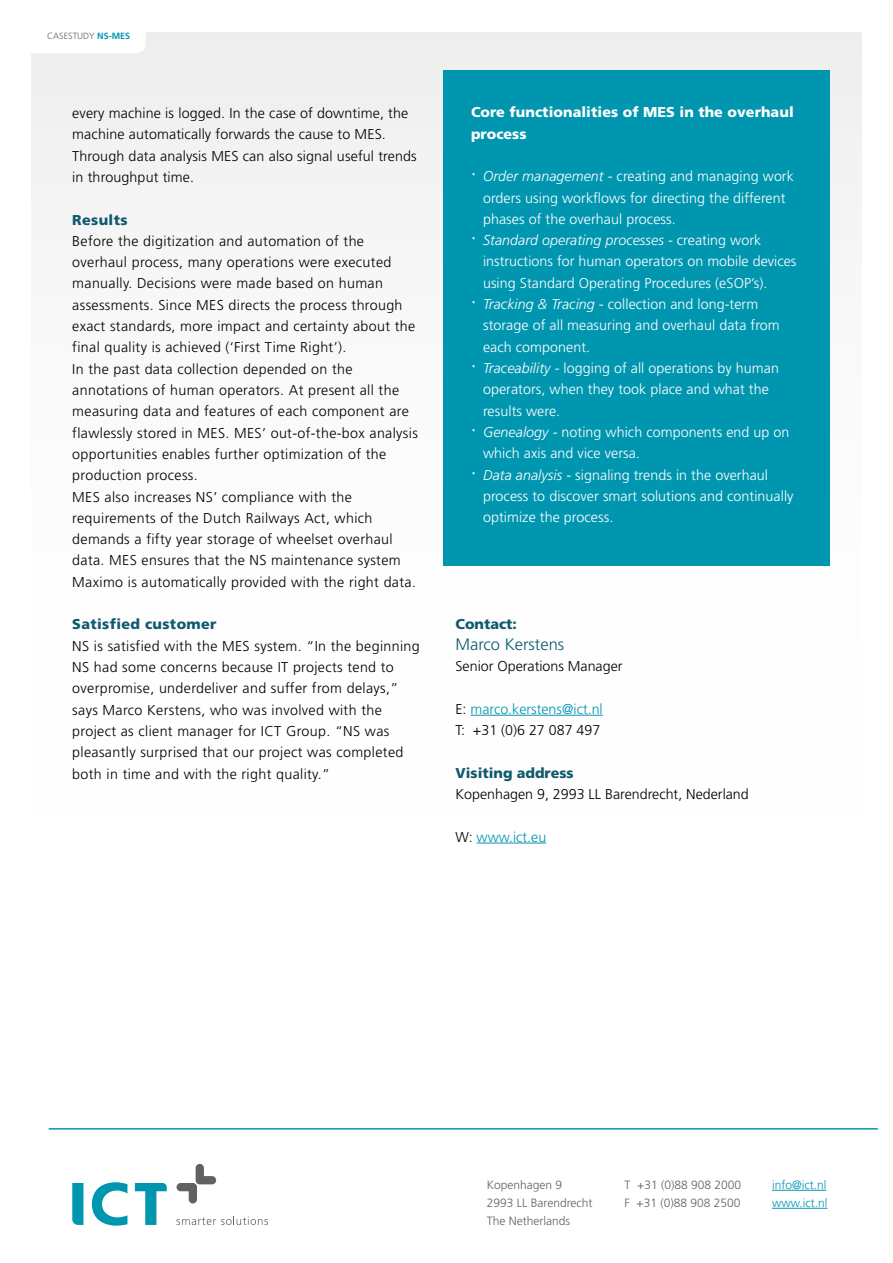
<style>
.page{position:relative;width:893px;height:1263px;background:#fff}
.page>*{position:absolute;margin:0;border:0;box-sizing:border-box;transform-origin:0 0}
.t1{font:300 16.5px "Frutiger LT Std";color:#0f596e}
.t2{font:300 14.25px/21.3px "Frutiger LT Std";letter-spacing:.025em;color:#000}
.t3{font:300 14.25px "Frutiger LT Std";letter-spacing:.005em;color:#fff}
.t4{font:300 14.25px "Frutiger LT Std";color:#000}
.t5{font:300 14.25px/21.3px "Frutiger LT Std";color:#0096b0}
.t6{font:900 14.25px/21.3px "Frutiger LT Std";letter-spacing:.005em;color:#fff}
.t7{font:italic 300 14.25px "Frutiger LT Std";letter-spacing:.005em;color:#fff}
.t8{font:900 14.25px "Frutiger LT Std";letter-spacing:.025em;color:#0f596e}
.t9{font:900 14.25px "Frutiger LT Std";color:#0f596e}
.t10{font:300 12px/18px "Frutiger LT Std";color:#616160}
.t11{font:300 12px/18px "Frutiger LT Std";color:#0096b0}
.t12{font:300 9px "Frutiger LT Std";color:#616160}
.s1{font-weight:700;color:#0097b1}
.s2{font-family:"Tahoma";font-weight:400}
.s3{font-style:italic}
.s4{font-family:"Tahoma";font-weight:400;font-style:normal}
.s5{font-style:normal}
.s6{color:#000}
</style>
<div class="page">
<div style="left:32px;top:32px;width:829px;height:1194px;background:linear-gradient(to right,#fafbfb,#fefefe)"></div>
<svg style="left:32px;top:32px;width:114px;height:21px"></svg>
<div style="left:456px;top:1162px;width:415px;height:85px;background:#fff"></div>
<svg style="left:176px;top:1164px;width:40px;height:39px"></svg>
<svg style="left:92px;top:1182px;width:35px;height:44px"></svg>
<svg style="left:72px;top:1183px;width:11px;height:42px"></svg>
<svg style="left:135px;top:1183px;width:32px;height:42px"></svg>
<svg style="left:176px;top:1216px;width:92px;height:9px"></svg>
<hr style="left:772px;top:1190px;width:54px;height:1px;background:#0096b0">
<hr style="left:772px;top:1208px;width:55px;height:1px;background:#0096b0">
<hr style="left:49px;top:1128px;width:829px;height:1px;background:#0097b1">
<div style="left:443px;top:70px;width:387px;height:495px;background:#0096b0"></div>
<hr style="left:471px;top:715px;width:132px;height:1px;background:#0096b0">
<hr style="left:477px;top:843px;width:69px;height:1px;background:#0096b0">
<p class="t12" style="left:47px;top:31px;width:85px">CASESTUDY <span class="s1">NS-MES</span></p>
<p class="t2" style="left:72px;top:103px;width:346px">every machine is logged. In the case of downtime, the machine automatically forwards the cause to MES.<br>Through data analysis MES can also signal useful trends in throughput time.</p>
<p class="t8" style="left:72px;top:211px;width:57px">Results</p>
<p class="t2" style="left:72px;top:230px;width:347px">Before the digitization and automation of the overhaul process, many operations were executed manually. Decisions were made based on human assessments. Since MES directs the process through exact standards, more impact and certainty about the final quality is achieved (‘First Time Right’).<br>In the past data collection depended on the annotations of human operators. At present all the measuring data and features of each component are flawlessly stored in MES. MES’ out-of-the-box analysis opportunities enables further optimization of the production process.<br>MES also increases NS’ compliance with the requirements of the Dutch Railways Act, which demands a fifty year storage of wheelset overhaul data. MES ensures that the NS maintenance system Maximo is automatically provided with the right data.</p>
<p class="t8" style="left:72px;top:616px;width:146px">Satisfied customer</p>
<p class="t2" style="left:72px;top:635px;width:349px">NS is satisfied with the MES system. “In the beginning NS had some concerns because IT projects tend to overpromise, underdeliver and suffer from delays,” says Marco Kerstens, who was involved with the project as client manager for ICT Group. “NS was pleasantly surprised that our project was completed both in time and with the right quality.”</p>
<p class="t6" style="left:471px;top:102px;width:324px">Core functionalities of MES in the overhaul process</p>
<p class="t3" style="left:471px;top:168px;width:324px"><span class="s2">·</span> <span class="s3">Order management -</span> creating and managing work</p>
<p class="t3" style="left:483px;top:190px;width:304px">orders using workflows for directing the different</p>
<p class="t3" style="left:483px;top:211px;width:194px">phases of the overhaul process.</p>
<p class="t7" style="left:471px;top:232px;width:292px"><span class="s4">·</span> Standard operating processes - <span class="s5">creating work</span></p>
<p class="t3" style="left:483px;top:253px;width:315px">instructions for human operators on mobile devices</p>
<p class="t3" style="left:483px;top:275px;width:286px">using Standard Operating Procedures (eSOP’s).</p>
<p class="t3" style="left:471px;top:296px;width:289px"><span class="s2">·</span> <span class="s3">Tracking &amp; Tracing -</span> collection and long-term</p>
<p class="t3" style="left:483px;top:317px;width:298px">storage of all measuring and overhaul data from</p>
<p class="t3" style="left:483px;top:339px;width:109px">each component.</p>
<p class="t3" style="left:471px;top:360px;width:309px"><span class="s2">·</span> <span class="s3">Traceability -</span> logging of all operations by human</p>
<p class="t3" style="left:483px;top:381px;width:287px">operators, when they took place and what the</p>
<p class="t3" style="left:483px;top:403px;width:79px">results were.</p>
<p class="t3" style="left:471px;top:424px;width:320px"><span class="s2">·</span> <span class="s3">Genealogy -</span> noting which components end up on</p>
<p class="t3" style="left:483px;top:445px;width:158px">which axis and vice versa.</p>
<p class="t3" style="left:471px;top:466px;width:298px"><span class="s2">·</span> <span class="s3">Data analysis -</span> signaling trends in the overhaul</p>
<p class="t3" style="left:483px;top:488px;width:312px">process to discover smart solutions and continually</p>
<p class="t3" style="left:483px;top:509px;width:132px">optimize the process.</p>
<p class="t9" style="left:455px;top:615px;width:63px">Contact:</p>
<p class="t1" style="left:455px;top:635px;width:110px">Marco Kerstens</p>
<p class="t4" style="left:455px;top:658px;width:169px">Senior Operations Manager</p>
<p class="t5" style="left:455px;top:698px;width:149px"><span class="s6">E:</span> marco.kerstens@ict.nl<br><span class="s6">T: +31 (0)6 27 087 497</span></p>
<p class="t9" style="left:455px;top:764px;width:120px">Visiting address</p>
<p class="t4" style="left:455px;top:786px;width:295px">Kopenhagen 9, 2993 LL Barendrecht, Nederland</p>
<p class="t5" style="left:455px;top:826px;width:92px"><span class="s6">W:</span> www.ict.eu</p>
<p class="t10" style="left:487px;top:1176px;width:107px">Kopenhagen 9<br>2993 LL Barendrecht<br>The Netherlands</p>
<p class="t10" style="left:625px;top:1176px;width:118px">T +31 (0)88 908 2000<br>F +31 (0)88 908 2500</p>
<p class="t11" style="left:772px;top:1176px;width:57px">info@ict.nl www.ict.nl</p>
</div>
